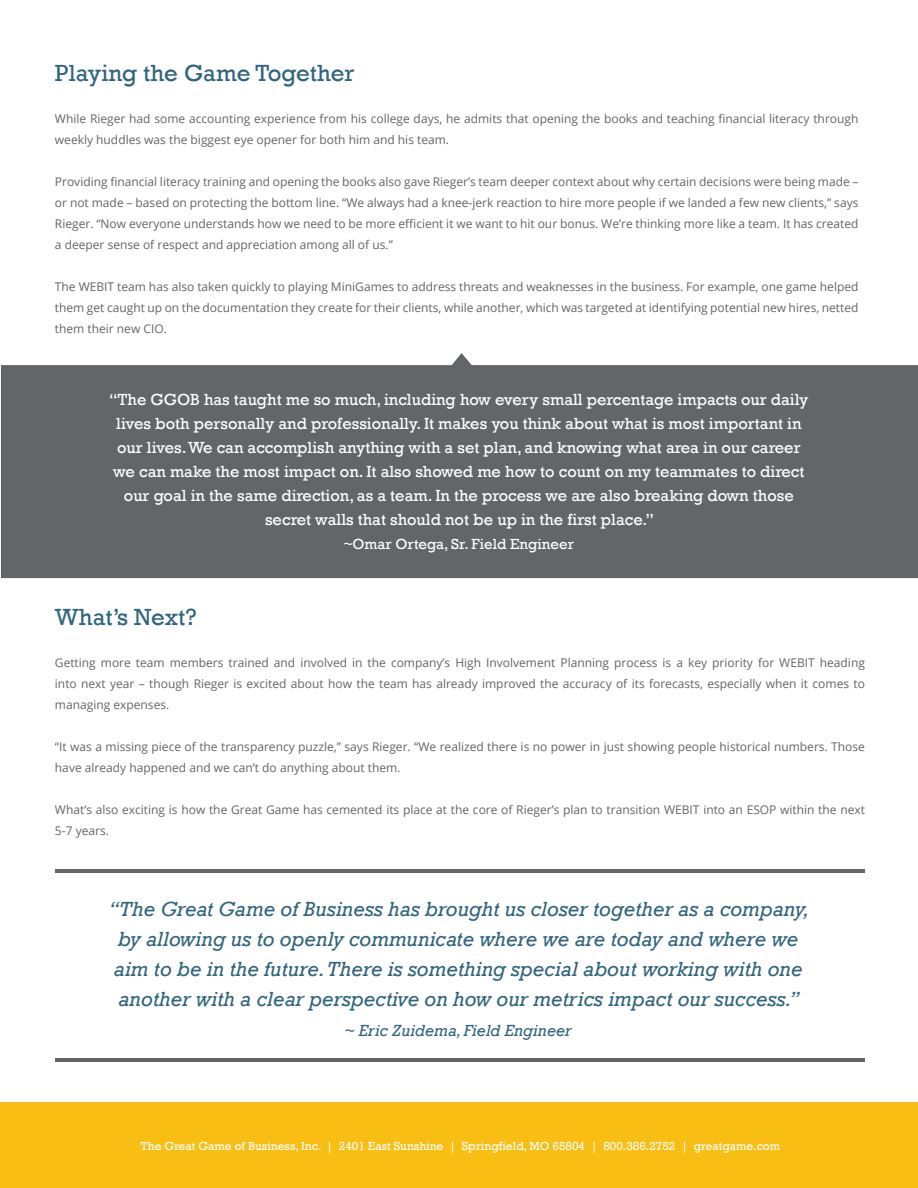
<style>
.page{position:relative;width:918px;height:1188px;background:#fff}
.page>*{position:absolute;margin:0;border:0;box-sizing:border-box;transform-origin:0 0}
.t1{font:24px "Rockwell";color:#31657e}
.t2{font:italic 21px/30px "Rockwell";color:#31657e}
.t3{font:16.5px/24px "Rockwell";color:#fff;text-align:center}
.t4{font:italic 16.5px "Rockwell";color:#31657e}
.t5{font:15px "Rockwell";color:#fff}
.t6{font:12px/21px "Open Sans";color:#646569}
.t7{font:12px "Rockwell";color:#fff}
</style>
<div class="page">
<div style="left:1px;top:1103px;width:917px;height:85px;background:#f8be14"></div>
<hr style="left:55px;top:870px;width:810px;height:3px;background:#646569">
<hr style="left:55px;top:1058px;width:810px;height:3px;background:#646569">
<div style="left:1px;top:353px;width:917px;height:225px;background:#646569"></div>
<h1 class="t1" style="left:55px;top:59px;width:301px">Playing the Game Together</h1>
<p class="t6" style="left:55px;top:108px;width:805px">While Rieger had some accounting experience from his college days, he admits that opening the books and teaching financial literacy through weekly huddles was the biggest eye opener for both him and his team.</p>
<p class="t6" style="left:55px;top:171px;width:805px;text-align:justify">Providing financial literacy training and opening the books also gave Rieger’s team deeper context about why certain decisions were being made – or not made – based on protecting the bottom line. “We always had a knee-jerk reaction to hire more people if we landed a few new clients,” says Rieger. “Now everyone understands how we need to be more efficient it we want to hit our bonus. We’re thinking more like a team. It has created a deeper sense of respect and appreciation among all of us.”</p>
<p class="t6" style="left:55px;top:276px;width:805px;text-align:justify">The WEBIT team has also taken quickly to playing MiniGames to address threats and weaknesses in the business. For example, one game helped them get caught up on the documentation they create for their clients, while another, which was targeted at identifying potential new hires, netted them their new CIO.</p>
<p class="t3" style="left:109px;top:387px;width:701px">“The GGOB has taught me so much, including how every small percentage impacts our daily lives both personally and professionally. It makes you think about what is most important in our lives. We can accomplish anything with a set plan, and knowing what area in our career we can make the most impact on. It also showed me how to count on my teammates to direct our goal in the same direction, as a team. In the process we are also breaking down those secret walls that should not be up in the first place.”</p>
<p class="t5" style="left:344px;top:535px;width:232px">~Omar Ortega, Sr. Field Engineer</p>
<h1 class="t1" style="left:55px;top:603px;width:143px">What’s Next?</h1>
<p class="t6" style="left:55px;top:652px;width:812px;text-align:justify">Getting more team members trained and involved in the company’s High Involvement Planning process is a key priority for WEBIT heading into next year – though Rieger is excited about how the team has already improved the accuracy of its forecasts, especially when it comes to managing expenses.</p>
<p class="t6" style="left:55px;top:736px;width:812px">“It was a missing piece of the transparency puzzle,” says Rieger. “We realized there is no power in just showing people historical numbers. Those have already happened and we can’t do anything about them.</p>
<p class="t6" style="left:55px;top:799px;width:812px">What’s also exciting is how the Great Game has cemented its place at the core of Rieger’s plan to transition WEBIT into an ESOP within the next<br>5-7 years.</p>
<p class="t2" style="left:109px;top:895px;width:702px">“The Great Game of Business has brought us closer together as a company, by allowing us to openly communicate where we are today and where we aim to be in the future. There is something special about working with one another with a clear perspective on how our metrics impact our success.”</p>
<h3 class="t4" style="left:345px;top:1021px;width:228px">~ Eric Zuidema, Field Engineer</h3>
<p class="t7" style="left:141px;top:1139px;width:641px">The Great Game of Business, Inc. | 2401 East Sunshine | Springfield, MO 65804 | 800.386.2752 | greatgame.com</p>
</div>
